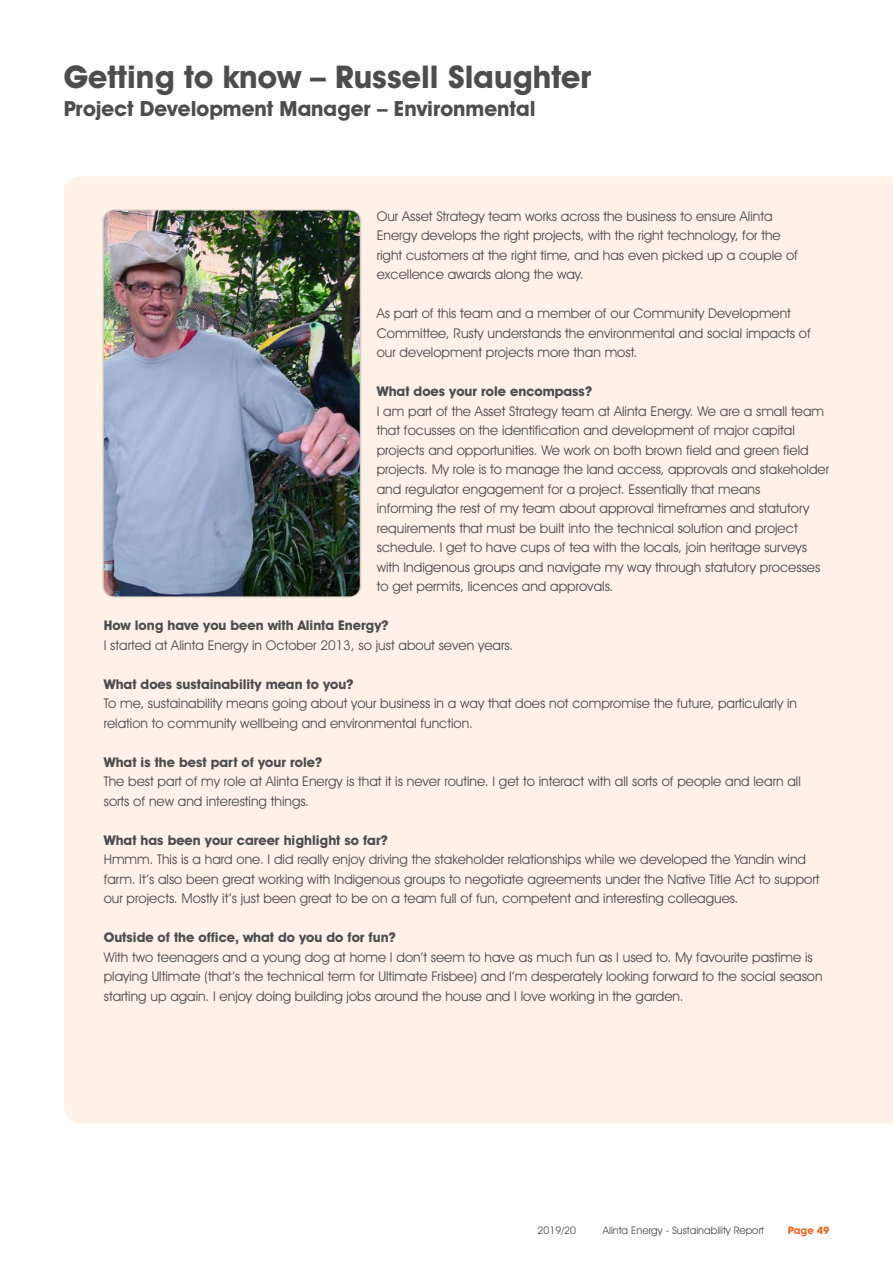
<style>
.page{position:relative;width:893px;height:1263px;background:#fff}
.page>*{position:absolute;margin:0;border:0;box-sizing:border-box;transform-origin:0 0}
.t1{font:700 31.5px "Avant Garde IT Cby BT";color:#4d4d4f}
.t2{font:700 21px "Avant Garde IT Cby BT";color:#4d4d4f}
.t3{font:13.5px/19.5px "Avant Garde IT Cby BT";color:#4d4d4f}
.t4{font:700 13.5px "Avant Garde IT Cby BT";color:#4d4d4f}
.t5{font:10.5px "Avant Garde IT Cby BT";color:#4d4d4f}
.t6{font:700 10.5px "Avant Garde IT Cby BT";color:#f26722}
</style>
<div class="page">
<div style="left:64px;top:176px;width:829px;height:947px;background:#fff1e7"></div>
<hr style="left:0;top:0;width:1px;height:1263px;background:#fff1e7">
<div style="left:102px;top:208px;width:260px;height:390px;background:#000;opacity:.36"></div>
<img style="left:104px;top:211px;width:256px;height:385px">
<h1 class="t1" style="left:64px;top:58px;width:529px">Getting to know – Russell Slaughter</h1>
<h2 class="t2" style="left:64px;top:96px;width:473px">Project Development Manager – Environmental</h2>
<p class="t3" style="left:377px;top:206px;width:423px">Our Asset Strategy team works across the business to ensure Alinta Energy develops the right projects, with the right technology, for the right customers at the right time, and has even picked up a couple of excellence awards along the way.</p>
<p class="t3" style="left:377px;top:304px;width:436px">As part of this team and a member of our Community Development<br>Committee, Rusty understands the environmental and social impacts of our development projects more than most.</p>
<p class="t4" style="left:377px;top:383px;width:217px">What does your role encompass?</p>
<p class="t3" style="left:377px;top:401px;width:454px">I am part of the Asset Strategy team at Alinta Energy. We are a small team that focusses on the identification and development of major capital projects and opportunities. We work on both brown field and green field projects. My role is to manage the land access, approvals and stakeholder and regulator engagement for a project. Essentially that means<br>informing the rest of my team about approval timeframes and statutory requirements that must be built into the technical solution and project schedule. I get to have cups of tea with the locals, join heritage surveys with Indigenous groups and navigate my way through statutory processes to get permits, licences and approvals.</p>
<p class="t4" style="left:104px;top:617px;width:286px">How long have you been with Alinta Energy?</p>
<p class="t3" style="left:104px;top:635px;width:411px">I started at Alinta Energy in October 2013, so just about seven years.</p>
<p class="t4" style="left:104px;top:676px;width:251px">What does sustainability mean to you?</p>
<p class="t3" style="left:104px;top:694px;width:695px">To me, sustainability means going about your business in a way that does not compromise the future, particularly in relation to community wellbeing and environmental function.</p>
<p class="t4" style="left:104px;top:754px;width:220px">What is the best part of your role?</p>
<p class="t3" style="left:104px;top:772px;width:698px">The best part of my role at Alinta Energy is that it is never routine. I get to interact with all sorts of people and learn all sorts of new and interesting things.</p>
<p class="t4" style="left:104px;top:832px;width:286px">What has been your career highlight so far?</p>
<p class="t3" style="left:104px;top:850px;width:717px">Hmmm. This is a hard one. I did really enjoy driving the stakeholder relationships while we developed the Yandin wind farm. It’s also been great working with Indigenous groups to negotiate agreements under the Native Title Act to support our projects. Mostly it’s just been great to be on a team full of fun, competent and interesting colleagues.</p>
<p class="t4" style="left:104px;top:929px;width:294px">Outside of the office, what do you do for fun?</p>
<p class="t3" style="left:104px;top:947px;width:720px">With two teenagers and a young dog at home I don’t seem to have as much fun as I used to. My favourite pastime is playing Ultimate (that’s the technical term for Ultimate Frisbee) and I’m desperately looking forward to the social season starting up again. I enjoy doing building jobs around the house and I love working in the garden.</p>
<p class="t5" style="left:538px;top:1223px;width:40px">2019/20</p>
<p class="t5" style="left:603px;top:1223px;width:163px">Alinta Energy - Sustainability Report</p>
<p class="t6" style="left:788px;top:1223px;width:43px">Page 49</p>
</div>
